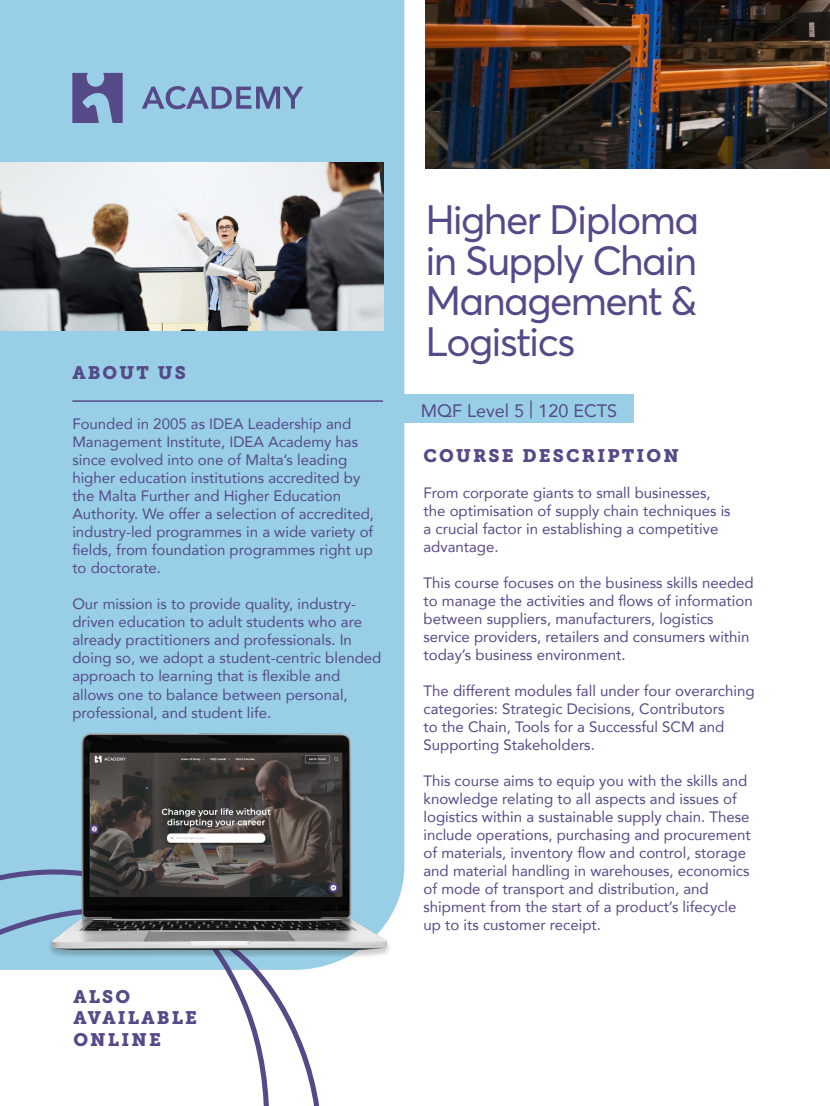
<style>
.page{position:relative;width:830px;height:1106px;background:#fff}
.page>*{position:absolute;margin:0;border:0;box-sizing:border-box;transform-origin:0 0}
.t1{font:40.5px "Averta";letter-spacing:-.04em;color:#554988}
.t2{font:18px/21.6px "Museo Slab 900";letter-spacing:.12em;color:#554988}
.t3{font:18px "Avenir";color:#554988}
.t4{font:15px/18px "Avenir";color:#554988}
</style>
<div class="page">
<div style="left:183px;top:394px;width:450px;height:29px;background:#99cfe6"></div>
<img style="left:425px;top:0;width:404px;height:169px">
<div style="left:0;top:0;width:404px;height:966px;background:#99cfe6"></div>
<svg style="left:72px;top:73px;width:51px;height:50px"></svg>
<svg style="left:142px;top:86px;width:161px;height:23px"></svg>
<img style="left:0;top:162px;width:383px;height:169px">
<hr style="left:72px;top:400px;width:311px;height:2px;background:#554988">
<svg style="left:272px;top:956px;width:54px;height:150px"></svg>
<svg style="left:0;top:858px;width:272px;height:248px"></svg>
<img style="left:48px;top:734px;width:344px;height:222px">
<p class="t2" style="left:72px;top:362px;width:115px">ABOUT US</p>
<p class="t4" style="left:72px;top:415px;width:303px">Founded in 2005 as IDEA Leadership and Management Institute, IDEA Academy has since evolved into one of Malta’s leading higher education institutions accredited by the Malta Further and Higher Education Authority. We offer a selection of accredited, industry-led programmes in a wide variety of fields, from foundation programmes right up to doctorate.</p>
<p class="t4" style="left:72px;top:595px;width:310px">Our mission is to provide quality, industry&shy;driven education to adult students who are already practitioners and professionals. In doing so, we adopt a student-centric blended approach to learning that is flexible and allows one to balance between personal, professional, and student life.</p>
<p class="t2" style="left:73px;top:985px;width:125px">ALSO<br>AVAILABLE</p>
<p class="t2" style="left:73px;top:1029px;width:89px">ONLINE</p>
<p class="t1" style="left:425px;top:194px;width:275px">Higher Diploma</p>
<p class="t1" style="left:425px;top:235px;width:273px">in Supply Chain</p>
<p class="t1" style="left:425px;top:275px;width:273px">Management &amp;</p>
<p class="t1" style="left:425px;top:316px;width:151px">Logistics</p>
<p class="t3" style="left:420px;top:396px;width:198px">MQF Level 5 | 120 ECTS</p>
<p class="t2" style="left:423px;top:445px;width:257px">COURSE DESCRIPTION</p>
<p class="t4" style="left:423px;top:483px;width:308px">From corporate giants to small businesses, the optimisation of supply chain techniques is a crucial factor in establishing a competitive advantage.</p>
<p class="t4" style="left:423px;top:573px;width:331px">This course focuses on the business skills needed to manage the activities and flows of information between suppliers, manufacturers, logistics service providers, retailers and consumers within today’s business environment.</p>
<p class="t4" style="left:423px;top:681px;width:332px">The different modules fall under four overarching categories: Strategic Decisions, Contributors<br>to the Chain, Tools for a Successful SCM and Supporting Stakeholders.</p>
<p class="t4" style="left:423px;top:771px;width:328px">This course aims to equip you with the skills and knowledge relating to all aspects and issues of logistics within a sustainable supply chain. These include operations, purchasing and procurement of materials, inventory flow and control, storage and material handling in warehouses, economics of mode of transport and distribution, and shipment from the start of a product’s lifecycle up to its customer receipt.</p>
</div>
